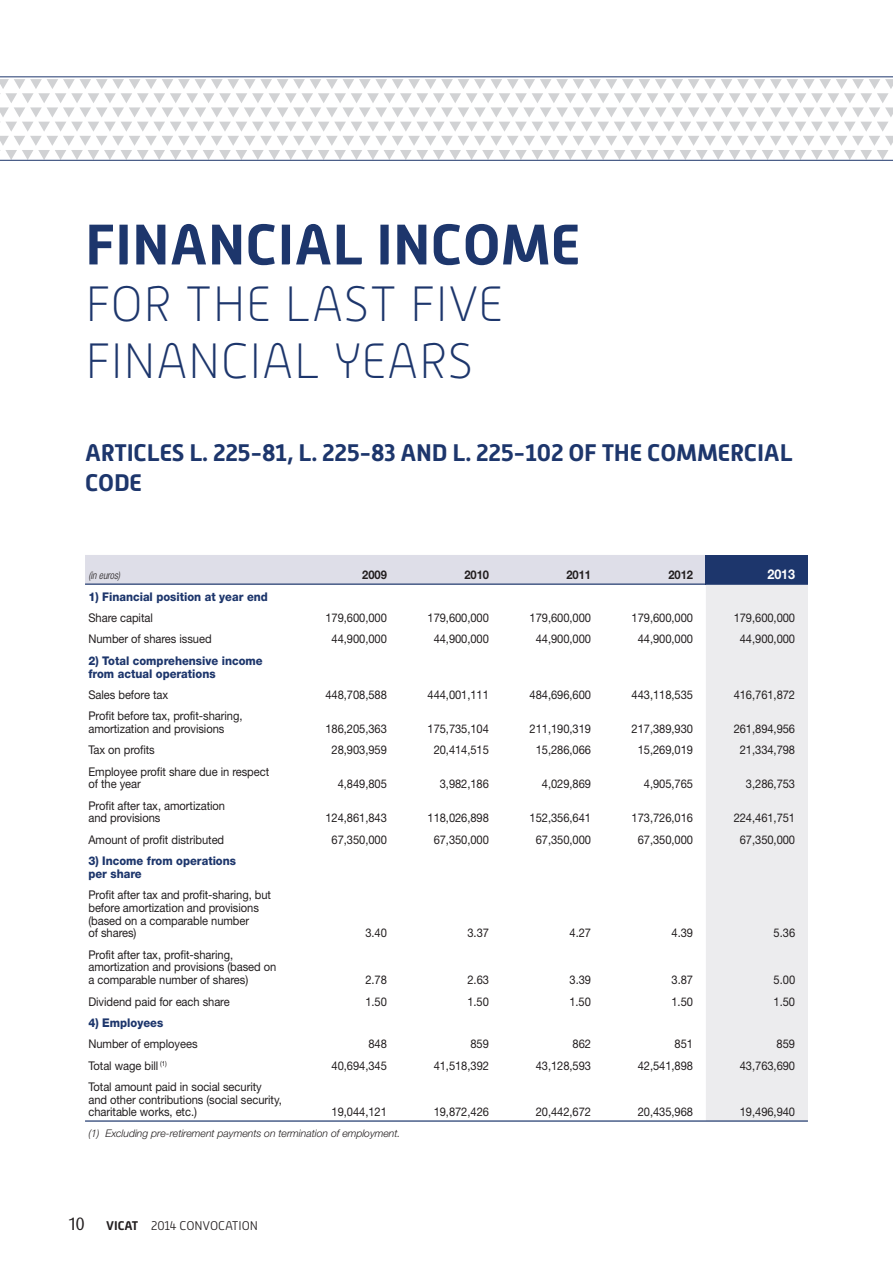
<style>
.page{position:relative;width:893px;height:1263px;background:#fff}
.page>*{position:absolute;margin:0;border:0;box-sizing:border-box;transform-origin:0 0}
.t1{font:700 57px "Alwyn New";color:#1d366c}
.t2{font:100 49.5px/57px "Alwyn New";color:#1d366c}
.t3{font:700 24px/30px "Alwyn New";letter-spacing:-.01em;color:#1d366c}
.t4{font:700 13.5px "Helvetica Neue LT Std";color:#fff;scale:.93 1}
.t5{font:300 12.6px "Alwyn New";letter-spacing:-.01em;color:#231f20}
.t6{font:12px/12.8px "Helvetica Neue LT Std";letter-spacing:-.005em;color:#231f20;scale:.93 1}
.t7{font:800 12px/12.8px "Helvetica Neue LT Std";color:#1d366c;scale:.93 1}
.t8{font:700 12px "Helvetica Neue LT Std";letter-spacing:-.005em;color:#231f20;scale:.93 1}
.t9{font:italic 300 10.5px "Helvetica Neue LT Std";letter-spacing:-.005em;color:#231f20}
.t10{font:italic 300 condensed 10.5px "Helvetica Neue LT Std";letter-spacing:-.005em;color:#231f20;scale:.93 1}
.s1{font-family:"Dax OT";font-weight:400;font-size:18px}
.s2{font-weight:700}
</style>
<div class="page">
<div style="left:85px;top:555px;width:621px;height:28px;background:#dedee8"></div>
<div style="left:706px;top:555px;width:102px;height:29px;background:#1d366c"></div>
<div style="left:706px;top:585px;width:102px;height:535px;background:#ececee"></div>
<hr style="left:85px;top:583px;width:723px;height:2px;background:#1d366c">
<hr style="left:85px;top:1120px;width:723px;height:2px;background:#1d366c">
<svg style="left:0;top:79px;width:893px;height:80px"></svg>
<hr style="left:0;top:160px;width:893px;height:1px;background:#1d366c">
<hr style="left:0;top:77px;width:893px;height:1px;background:#1d366c">
<h1 class="t1" style="left:85px;top:217px;width:497px">FINANCIAL INCOME</h1>
<h2 class="t2" style="left:85px;top:278px;width:420px">FOR THE LAST FIVE<br>FINANCIAL YEARS</h2>
<h3 class="t3" style="left:85px;top:438px;width:709px">ARTICLES L. 225-81, L. 225-83 AND L. 225-102 OF THE COMMERCIAL<br>CODE</h3>
<p class="t10" style="left:88px;top:572px;width:35px">(in euros)</p>
<p class="t8" style="left:362px;top:571px;width:28px">2009</p>
<p class="t8" style="left:464px;top:571px;width:28px">2010</p>
<p class="t8" style="left:566px;top:571px;width:28px">2011</p>
<p class="t8" style="left:668px;top:571px;width:28px">2012</p>
<p class="t4" style="left:767px;top:570px;width:31px">2013</p>
<p class="t7" style="left:88px;top:591px;width:194px">1) Financial position at year end</p>
<p class="t6" style="left:88px;top:613px;width:71px">Share capital</p>
<p class="t6" style="left:325px;top:613px;width:68px">179,600,000</p>
<p class="t6" style="left:427px;top:613px;width:68px">179,600,000</p>
<p class="t6" style="left:530px;top:613px;width:68px">179,600,000</p>
<p class="t6" style="left:632px;top:613px;width:68px">179,600,000</p>
<p class="t6" style="left:734px;top:613px;width:68px">179,600,000</p>
<p class="t6" style="left:88px;top:634px;width:134px">Number of shares issued</p>
<p class="t6" style="left:332px;top:634px;width:61px">44,900,000</p>
<p class="t6" style="left:434px;top:634px;width:61px">44,900,000</p>
<p class="t6" style="left:536px;top:634px;width:61px">44,900,000</p>
<p class="t6" style="left:638px;top:634px;width:61px">44,900,000</p>
<p class="t6" style="left:740px;top:634px;width:61px">44,900,000</p>
<p class="t7" style="left:88px;top:655px;width:189px">2) Total comprehensive income from actual operations</p>
<p class="t6" style="left:88px;top:690px;width:87px">Sales before tax</p>
<p class="t6" style="left:325px;top:690px;width:68px">448,708,588</p>
<p class="t6" style="left:427px;top:690px;width:68px">444,001,111</p>
<p class="t6" style="left:530px;top:690px;width:68px">484,696,600</p>
<p class="t6" style="left:632px;top:690px;width:68px">443,118,535</p>
<p class="t6" style="left:734px;top:690px;width:68px">416,761,872</p>
<p class="t6" style="left:88px;top:711px;width:167px">Profit before tax, profit-sharing, amortization and provisions</p>
<p class="t6" style="left:325px;top:724px;width:68px">186,205,363</p>
<p class="t6" style="left:427px;top:724px;width:68px">175,735,104</p>
<p class="t6" style="left:530px;top:724px;width:68px">211,190,319</p>
<p class="t6" style="left:632px;top:724px;width:68px">217,389,930</p>
<p class="t6" style="left:734px;top:724px;width:68px">261,894,956</p>
<p class="t6" style="left:88px;top:745px;width:73px">Tax on profits</p>
<p class="t6" style="left:332px;top:745px;width:61px">28,903,959</p>
<p class="t6" style="left:434px;top:745px;width:61px">20,414,515</p>
<p class="t6" style="left:536px;top:745px;width:61px">15,286,066</p>
<p class="t6" style="left:638px;top:745px;width:61px">15,269,019</p>
<p class="t6" style="left:740px;top:745px;width:61px">21,334,798</p>
<p class="t6" style="left:88px;top:766px;width:196px">Employee profit share due in respect of the year</p>
<p class="t6" style="left:338px;top:779px;width:54px">4,849,805</p>
<p class="t6" style="left:440px;top:779px;width:54px">3,982,186</p>
<p class="t6" style="left:542px;top:779px;width:54px">4,029,869</p>
<p class="t6" style="left:644px;top:779px;width:54px">4,905,765</p>
<p class="t6" style="left:746px;top:779px;width:54px">3,286,753</p>
<p class="t6" style="left:88px;top:800px;width:148px">Profit after tax, amortization and provisions</p>
<p class="t6" style="left:325px;top:813px;width:68px">124,861,843</p>
<p class="t6" style="left:427px;top:813px;width:68px">118,026,898</p>
<p class="t6" style="left:530px;top:813px;width:68px">152,356,641</p>
<p class="t6" style="left:632px;top:813px;width:68px">173,726,016</p>
<p class="t6" style="left:734px;top:813px;width:68px">224,461,751</p>
<p class="t6" style="left:88px;top:834px;width:147px">Amount of profit distributed</p>
<p class="t6" style="left:332px;top:834px;width:61px">67,350,000</p>
<p class="t6" style="left:434px;top:834px;width:61px">67,350,000</p>
<p class="t6" style="left:536px;top:834px;width:61px">67,350,000</p>
<p class="t6" style="left:638px;top:834px;width:61px">67,350,000</p>
<p class="t6" style="left:740px;top:834px;width:61px">67,350,000</p>
<p class="t7" style="left:88px;top:856px;width:160px">3) Income from operations per share</p>
<p class="t6" style="left:88px;top:890px;width:198px">Profit after tax and profit-sharing, but before amortization and provisions (based on a comparable number<br>of shares)</p>
<p class="t6" style="left:365px;top:928px;width:25px">3.40</p>
<p class="t6" style="left:467px;top:928px;width:25px">3.37</p>
<p class="t6" style="left:569px;top:928px;width:25px">4.27</p>
<p class="t6" style="left:672px;top:928px;width:25px">4.39</p>
<p class="t6" style="left:774px;top:928px;width:25px">5.36</p>
<p class="t6" style="left:88px;top:949px;width:204px">Profit after tax, profit-sharing, amortization and provisions (based on a comparable number of shares)</p>
<p class="t6" style="left:365px;top:975px;width:25px">2.78</p>
<p class="t6" style="left:467px;top:975px;width:25px">2.63</p>
<p class="t6" style="left:569px;top:975px;width:25px">3.39</p>
<p class="t6" style="left:672px;top:975px;width:25px">3.87</p>
<p class="t6" style="left:774px;top:975px;width:25px">5.00</p>
<p class="t6" style="left:88px;top:996px;width:153px">Dividend paid for each share</p>
<p class="t6" style="left:365px;top:996px;width:25px">1.50</p>
<p class="t6" style="left:467px;top:996px;width:25px">1.50</p>
<p class="t6" style="left:569px;top:996px;width:25px">1.50</p>
<p class="t6" style="left:671px;top:996px;width:25px">1.50</p>
<p class="t6" style="left:773px;top:996px;width:25px">1.50</p>
<p class="t7" style="left:88px;top:1017px;width:82px">4) Employees</p>
<p class="t6" style="left:88px;top:1039px;width:119px">Number of employees</p>
<p class="t6" style="left:368px;top:1039px;width:21px">848</p>
<p class="t6" style="left:470px;top:1039px;width:21px">859</p>
<p class="t6" style="left:572px;top:1039px;width:21px">862</p>
<p class="t6" style="left:675px;top:1039px;width:21px">851</p>
<p class="t6" style="left:777px;top:1039px;width:21px">859</p>
<p class="t6" style="left:88px;top:1060px;width:86px">Total wage bill <sup>(1)</sup></p>
<p class="t6" style="left:332px;top:1060px;width:61px">40,694,345</p>
<p class="t6" style="left:434px;top:1060px;width:61px">41,518,392</p>
<p class="t6" style="left:536px;top:1060px;width:61px">43,128,593</p>
<p class="t6" style="left:638px;top:1060px;width:61px">42,541,898</p>
<p class="t6" style="left:740px;top:1060px;width:61px">43,763,690</p>
<p class="t6" style="left:88px;top:1082px;width:209px">Total amount paid in social security and other contributions (social security, charitable works, etc.)</p>
<p class="t6" style="left:332px;top:1107px;width:61px">19,044,121</p>
<p class="t6" style="left:434px;top:1107px;width:61px">19,872,426</p>
<p class="t6" style="left:536px;top:1107px;width:61px">20,442,672</p>
<p class="t6" style="left:638px;top:1107px;width:61px">20,435,968</p>
<p class="t6" style="left:740px;top:1107px;width:61px">19,496,940</p>
<p class="t9" style="left:88px;top:1129px;width:314px">(1) Excluding pre-retirement payments on termination of employment.</p>
<p class="t5" style="left:69px;top:1220px;width:191px"><span class="s1">10</span> <span class="s2">VICAT</span> 2014 CONVOCATION</p>
</div>
